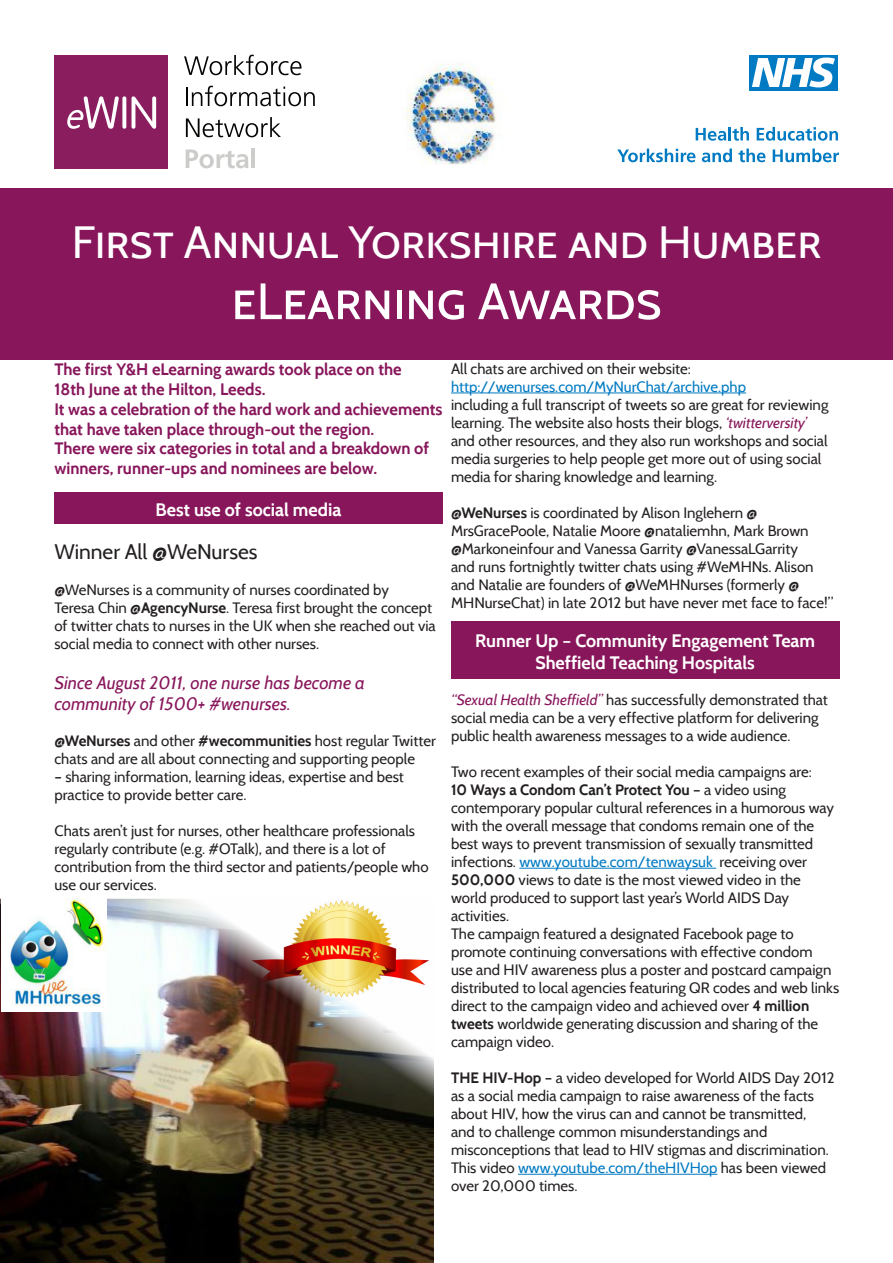
<style>
.page{position:relative;width:893px;height:1263px;background:#fff}
.page>*{position:absolute;margin:0;border:0;box-sizing:border-box;transform-origin:0 0}
.t1{font:51px "Cabin";color:#fff}
.t2{font:45px "Cabin";letter-spacing:-.005em;color:#fff}
.t3{font:21px "Cabin";color:#231f20}
.t4{font:700 18px/21.6px "Cabin";color:#fff;text-align:center}
.t5{font:italic 18px/21.6px "Cabin";color:#88165b}
.t6{font:700 16.5px/19.8px "Cabin";color:#88165b}
.t7{font:15px/18px "Cabin";color:#231f20}
.t8{font:15px "Cabin";color:#007ac2}
.s1{font-weight:700}
.s2{font-style:italic;color:#88165b}
.s3{color:#007ac2}
</style>
<div class="page">
<img style="left:406px;top:63px;width:91px;height:102px">
<div style="left:451px;top:621px;width:388px;height:57px;background:#88165b"></div>
<img style="left:0;top:898px;width:433px;height:365px">
<div style="left:54px;top:493px;width:388px;height:31px;background:#88165b"></div>
<hr style="left:451px;top:393px;width:295px;height:1px;background:#007ac2">
<hr style="left:519px;top:868px;width:197px;height:1px;background:#007ac2">
<hr style="left:518px;top:1174px;width:199px;height:1px;background:#007ac2">
<div style="left:0;top:188px;width:893px;height:171px;background:#88165b"></div>
<div style="left:54px;top:55px;width:114px;height:113px;background:#891d5e"></div>
<svg style="left:67px;top:96px;width:52px;height:33px"></svg>
<svg style="left:122px;top:96px;width:4px;height:33px"></svg>
<svg style="left:132px;top:96px;width:24px;height:33px"></svg>
<svg style="left:184px;top:55px;width:117px;height:20px"></svg>
<svg style="left:186px;top:86px;width:129px;height:20px"></svg>
<svg style="left:186px;top:117px;width:95px;height:20px"></svg>
<svg style="left:186px;top:149px;width:62px;height:19px"></svg>
<hr style="left:252px;top:148px;width:3px;height:20px;background:#cccccb">
<div style="left:749px;top:55px;width:89px;height:36px;background:#007ac2"></div>
<svg style="left:752px;top:58px;width:83px;height:29px"></svg>
<svg style="left:696px;top:127px;width:53px;height:14px"></svg>
<svg style="left:757px;top:127px;width:81px;height:14px"></svg>
<svg style="left:617px;top:149px;width:78px;height:13px"></svg>
<svg style="left:702px;top:149px;width:30px;height:13px"></svg>
<svg style="left:738px;top:149px;width:28px;height:13px"></svg>
<svg style="left:773px;top:149px;width:66px;height:13px"></svg>
<img style="left:1px;top:898px;width:106px;height:113px">
<p class="t2" style="left:72px;top:215px;width:751px">First Annual Yorkshire and Humber</p>
<p class="t1" style="left:232px;top:270px;width:432px">eLearning Awards</p>
<p class="t6" style="left:54px;top:359px;width:349px">The first Y&amp;H eLearning awards took place on the</p>
<p class="t6" style="left:54px;top:379px;width:213px">18th June at the Hilton, Leeds.</p>
<p class="t6" style="left:54px;top:399px;width:390px">It was a celebration of the hard work and achievements that have taken place through-out the region.</p>
<p class="t6" style="left:54px;top:439px;width:376px">There were six categories in total and a breakdown of winners, runner-ups and nominees are below.</p>
<p class="t4" style="left:156px;top:498px;width:187px">Best use of social media</p>
<p class="t3" style="left:54px;top:539px;width:205px">Winner All @WeNurses</p>
<p class="t7" style="left:54px;top:580px;width:336px">@WeNurses is a community of nurses coordinated by</p>
<p class="t7" style="left:54px;top:598px;width:383px">Teresa Chin <span class="s1">@AgencyNurse</span>. Teresa first brought the concept of twitter chats to nurses in the UK when she reached out via social media to connect with other nurses.</p>
<p class="t5" style="left:54px;top:671px;width:312px">Since August 2011, one nurse has become a community of 1500+ #wenurses.</p>
<p class="t7" style="left:54px;top:732px;width:383px"><span class="s1">@WeNurses</span> and other <span class="s1">#wecommunities</span> host regular Twitter chats and are all about connecting and supporting people</p>
<p class="t7" style="left:54px;top:768px;width:351px">– sharing information, learning ideas, expertise and best practice to provide better care.</p>
<p class="t7" style="left:54px;top:822px;width:376px">Chats aren’t just for nurses, other healthcare professionals regularly contribute (e.g. #OTalk), and there is a lot of contribution from the third sector and patients/people who use our services.</p>
<p class="t7" style="left:451px;top:359px;width:241px">All chats are archived on their website:</p>
<p class="t8" style="left:451px;top:377px;width:297px">http://wenurses.com/MyNurChat/archive.php</p>
<p class="t7" style="left:451px;top:395px;width:379px">including a full transcript of tweets so are great for reviewing learning. The website also hosts their blogs, <span class="s2">‘twitterversity’ </span>and other resources, and they also run workshops and social media surgeries to help people get more out of using social media for sharing knowledge and learning.</p>
<p class="t7" style="left:451px;top:503px;width:384px"><span class="s1">@WeNurses</span> is coordinated by Alison Inglehern @ MrsGracePoole, Natalie Moore @nataliemhn, Mark Brown @Markoneinfour and Vanessa Garrity @VanessaLGarrity<br>and runs fortnightly twitter chats using #WeMHNs. Alison and Natalie are founders of @WeMHNurses (formerly @ MHNurseChat) in late 2012 but have never met face to face!”</p>
<p class="t4" style="left:475px;top:630px;width:342px">Runner Up – Community Engagement Team<br>Sheffield Teaching Hospitals</p>
<p class="t7" style="left:451px;top:691px;width:378px"><span class="s2">“Sexual Health Sheffield”</span> has successfully demonstrated that social media can be a very effective platform for delivering public health awareness messages to a wide audience.</p>
<p class="t7" style="left:451px;top:763px;width:362px">Two recent examples of their social media campaigns are:</p>
<p class="t7" style="left:451px;top:781px;width:384px"><span class="s1">10 Ways a Condom Can’t Protect You</span> – a video using contemporary popular cultural references in a humorous way with the overall message that condoms remain one of the best ways to prevent transmission of sexually transmitted infections. <span class="s3">www.youtube.com/tenwaysuk</span> receiving over <span class="s1">500,000</span> views to date is the most viewed video in the world produced to support last year’s World AIDS Day activities.</p>
<p class="t7" style="left:451px;top:925px;width:390px">The campaign featured a designated Facebook page to promote continuing conversations with effective condom<br>use and HIV awareness plus a poster and postcard campaign distributed to local agencies featuring QR codes and web links direct to the campaign video and achieved over <span class="s1">4 million tweets</span> worldwide generating discussion and sharing of the campaign video.</p>
<p class="t7" style="left:451px;top:1069px;width:385px"><span class="s1">THE HIV-Hop</span> – a video developed for World AIDS Day 2012 as a social media campaign to raise awareness of the facts about HIV, how the virus can and cannot be transmitted,<br>and to challenge common misunderstandings and misconceptions that lead to HIV stigmas and discrimination.<br>This video <span class="s3">www.youtube.com/theHIVHop</span> has been viewed over 20,000 times.</p>
</div>
